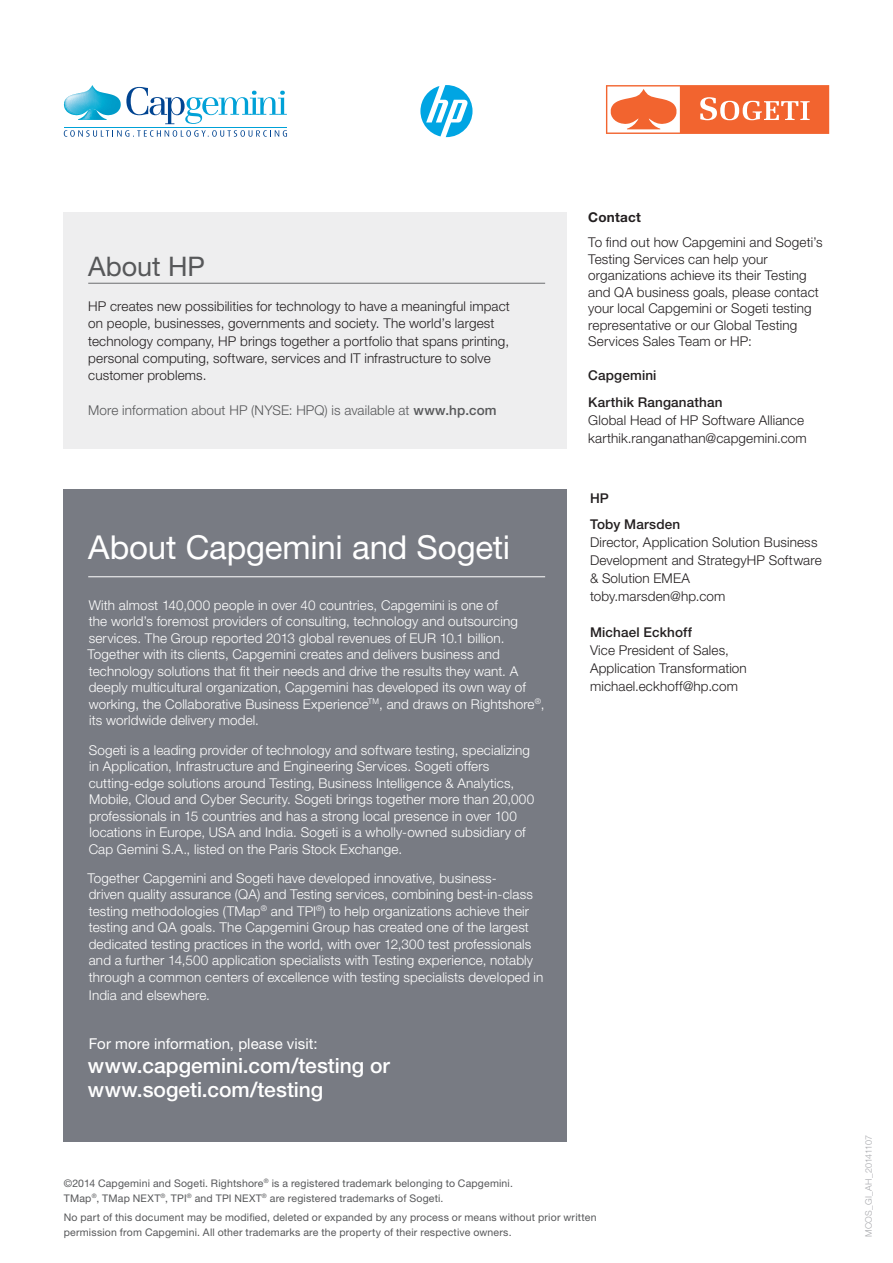
<style>
.page{position:relative;width:893px;height:1263px;background:#fff}
.page>*{position:absolute;margin:0;border:0;box-sizing:border-box;transform-origin:0 0}
.t1{font:33px "Helvetica Neue LT Std";letter-spacing:-.005em;color:#fff}
.t2{font:27px "Helvetica Neue LT Std";color:#57585a}
.t3{font:500 21px/24px "Helvetica Neue LT Std";color:#fff}
.t4{font:15px "Helvetica Neue LT Std";letter-spacing:.005em;color:#fff}
.t5{font:300 13.5px/16.5px "Helvetica Neue LT Std";letter-spacing:.01em;color:#fff}
.text{font:300 13.5px/18px "Helvetica Neue LT Std";letter-spacing:.01em;color:#231f20}
.text-2{font:300 13.5px "Helvetica Neue LT Std";letter-spacing:.01em;color:#57585a}
.t6{font:500 13.5px/26.5px "Helvetica Neue LT Std";letter-spacing:.01em;color:#231f20}
.t7{font:700 13.5px "Helvetica Neue LT Std";letter-spacing:.015em;color:#231f20}
.t8{font:10.5px/15px "Helvetica Neue LT Std";letter-spacing:.02em;color:#57585a}
.text-3{font:300 9px "Helvetica Neue LT Std";letter-spacing:-.01em;color:#a8a9ad}
.s1{font-weight:500}
</style>
<div class="page">
<svg style="left:420px;top:85px;width:52px;height:52px"></svg>
<div style="left:64px;top:489px;width:503px;height:653px;background:#787b83"></div>
<hr style="left:88px;top:576px;width:457px;height:1px;background:#fff">
<div style="left:64px;top:213px;width:503px;height:236px;background:#eeeeef"></div>
<hr style="left:88px;top:283px;width:457px;height:1px;background:#6c6d70">
<svg style="left:64px;top:85px;width:223px;height:39px"></svg>
<svg style="left:64px;top:130px;width:223px;height:7px"></svg>
<hr style="left:64px;top:127px;width:223px;height:1px;background:#00a1d7">
<svg style="left:606px;top:85px;width:223px;height:49px"></svg>
<p class="t2" style="left:88px;top:250px;width:118px">About HP</p>
<p class="text" style="left:88px;top:297px;width:423px;line-height:17.2px">HP creates new possibilities for technology to have a meaningful impact on people, businesses, governments and society. The world’s largest technology company, HP brings together a portfolio that spans printing, personal computing, software, services and IT infrastructure to solve customer problems.</p>
<p class="text-2" style="left:88px;top:401px;width:410px">More information about HP (NYSE: HPQ) is available at <span class="s1">www.hp.com</span></p>
<h1 class="t1" style="left:88px;top:528px;width:423px">About Capgemini and Sogeti</h1>
<p class="t5" style="left:87px;top:597px;width:459px">With almost 140,000 people in over 40 countries, Capgemini is one of<br>the world’s foremost providers of consulting, technology and outsourcing services. The Group reported 2013 global revenues of EUR 10.1 billion.<br>Together with its clients, Capgemini creates and delivers business and technology solutions that fit their needs and drive the results they want. A deeply multicultural organization, Capgemini has developed its own way of working, the Collaborative Business Experience<sup>TM</sup>, and draws on Rightshore<sup>®</sup>, its worldwide delivery model.</p>
<p class="t5" style="left:89px;top:741px;width:447px">Sogeti is a leading provider of technology and software testing, specializing in Application, Infrastructure and Engineering Services. Sogeti offers cutting-edge solutions around Testing, Business Intelligence &amp; Analytics, Mobile, Cloud and Cyber Security. Sogeti brings together more than 20,000 professionals in 15 countries and has a strong local presence in over 100 locations in Europe, USA and India. Sogeti is a wholly-owned subsidiary of Cap Gemini S.A., listed on the Paris Stock Exchange.</p>
<p class="t5" style="left:87px;top:870px;width:458px">Together Capgemini and Sogeti have developed innovative, business-<br>driven quality assurance (QA) and Testing services, combining best-in-class testing methodologies (TMap<sup>®</sup> and TPI<sup>®</sup>) to help organizations achieve their testing and QA goals. The Capgemini Group has created one of the largest dedicated testing practices in the world, with over 12,300 test professionals and a further 14,500 application specialists with Testing experience, notably through a common centers of excellence with testing specialists developed in</p>
<p class="t5" style="left:89px;top:987px;width:123px">India and elsewhere.</p>
<p class="t4" style="left:89px;top:1034px;width:230px">For more information, please visit:</p>
<h3 class="t3" style="left:88px;top:1053px;width:304px">www.capgemini.com/testing or www.sogeti.com/testing</h3>
<p class="t7" style="left:588px;top:209px;width:54px">Contact</p>
<p class="text" style="left:588px;top:234px;width:236px;line-height:16.5px">To find out how Capgemini and Sogeti’s Testing Services can help your organizations achieve its their Testing and QA business goals, please contact your local Capgemini or Sogeti testing representative or our Global Testing Services Sales Team or HP:</p>
<p class="t6" style="left:588px;top:362px;width:136px">Capgemini<br>Karthik Ranganathan</p>
<p class="text" style="left:588px;top:410px;width:220px">Global Head of HP Software Alliance karthik.ranganathan@capgemini.com</p>
<p class="t6" style="left:590px;top:485px;width:92px">HP<br>Toby Marsden</p>
<p class="text" style="left:590px;top:533px;width:233px">Director, Application Solution Business<br>Development and StrategyHP Software &amp; Solution EMEA toby.marsden@hp.com</p>
<p class="t6" style="left:590px;top:619px;width:104px">Michael Eckhoff</p>
<p class="text" style="left:590px;top:641px;width:158px">Vice President of Sales,<br>Application Transformation michael.eckhoff@hp.com</p>
<p class="t8" style="left:64px;top:1175px;width:451px">©2014 Capgemini and Sogeti. Rightshore<sup>®</sup> is a registered trademark belonging to Capgemini.<br>TMap<sup>®</sup>, TMap NEXT<sup>®</sup>, TPI<sup>®</sup> and TPI NEXT<sup>®</sup> are registered trademarks of Sogeti.</p>
<p class="t8" style="left:64px;top:1210px;width:534px">No part of this document may be modified, deleted or expanded by any process or means without prior written permission from Capgemini. All other trademarks are the property of their respective owners.</p>
<p class="text-3" style="left:863px;top:1237px;width:103px;rotate:-90deg">MCOS_GI_AH_20141107</p>
</div>
